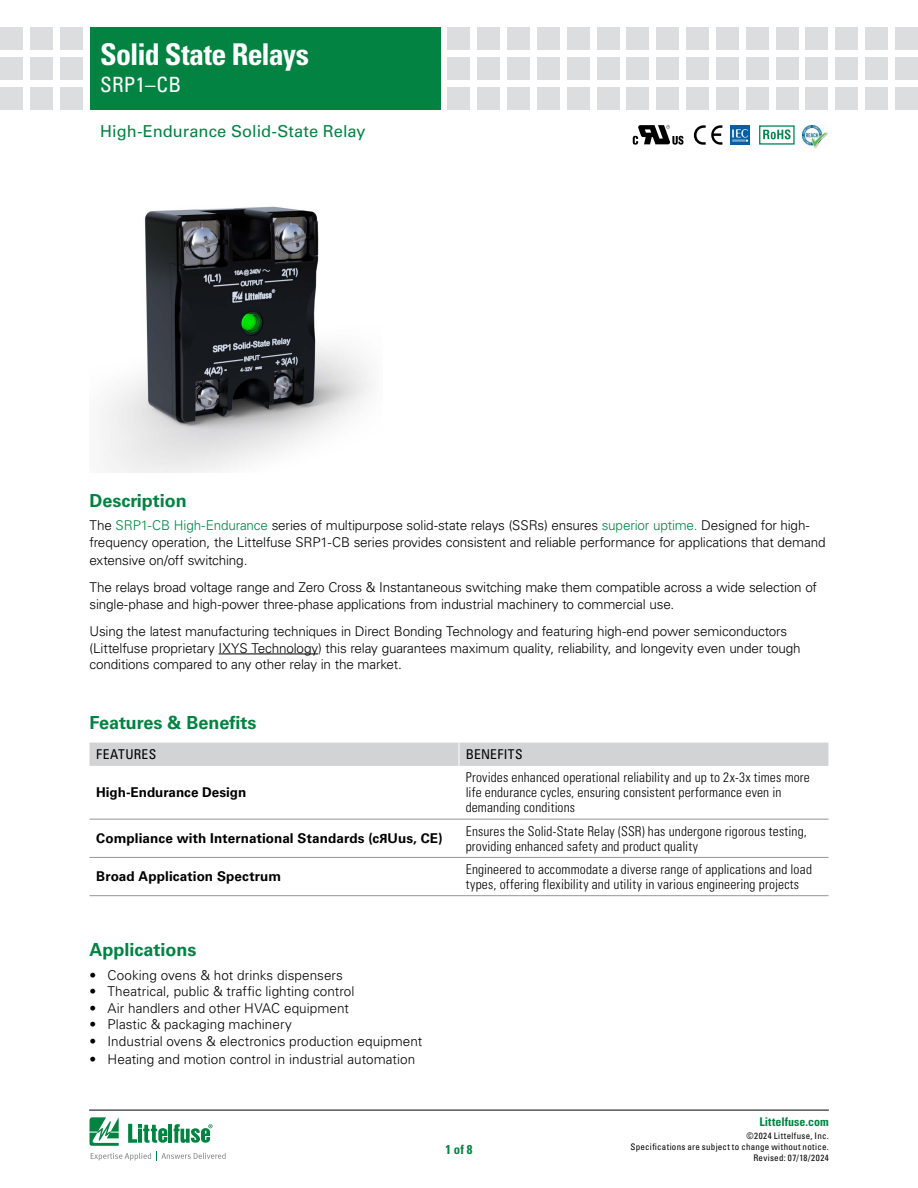
<style>
.page{position:relative;width:918px;height:1188px;background:#fff}
.page>*{position:absolute;margin:0;border:0;box-sizing:border-box;transform-origin:0 0}
.t1{font:700 condensed 30px "Univers LT Std";letter-spacing:-.025em;color:#fff}
.t2{font:condensed 21px "Univers LT Std";letter-spacing:.005em;color:#fff}
.FACTS_HEAD{font:700 18px "Univers LT Std";color:#028342}
.PRODUCT_SUBHEAD{font:16.5px "Univers LT Std";color:#028342}
.Body_1{font:300 13.5px/16.5px "Univers LT Std";letter-spacing:-.01em;color:#000}
.Benefit_column_text{font:300 condensed 13.5px/15px "Univers LT Std";letter-spacing:.01em;color:#000}
.Feature_column_text{font:700 13.5px "Univers LT Std";letter-spacing:.005em;color:#000}
.F___B_header_text{font:condensed 13.5px "Univers LT Std";letter-spacing:.025em;color:#000}
.t3{font:700 condensed 12.75px "Univers LT Std";color:#028342}
.t4{font:700 condensed 12px "Univers LT Std";letter-spacing:.005em;color:#028342}
.t5{font:condensed 9px/10.8px "Univers LT Std";letter-spacing:.03em;color:#000;text-align:right}
.s1{color:#028342}
.s2{font-family:"Myriad Pro"}
</style>
<div class="page">
<hr style="left:89px;top:1110px;width:740px;height:1px;background:#000">
<div style="left:90px;top:27px;width:351px;height:82px;background:#028342"></div>
<div style="left:60px;top:27px;width:23px;height:23px;background:#dcddde"></div>
<div style="left:60px;top:57px;width:23px;height:23px;background:#dcddde"></div>
<div style="left:60px;top:87px;width:23px;height:22px;background:#dcddde"></div>
<div style="left:30px;top:27px;width:23px;height:23px;background:#dcddde"></div>
<div style="left:30px;top:57px;width:23px;height:23px;background:#dcddde"></div>
<div style="left:30px;top:87px;width:23px;height:22px;background:#dcddde"></div>
<div style="left:0;top:27px;width:23px;height:23px;background:#dcddde"></div>
<div style="left:0;top:57px;width:23px;height:23px;background:#dcddde"></div>
<div style="left:0;top:87px;width:23px;height:22px;background:#dcddde"></div>
<div style="left:448px;top:27px;width:22px;height:23px;background:#dcddde"></div>
<div style="left:448px;top:57px;width:22px;height:23px;background:#dcddde"></div>
<div style="left:448px;top:87px;width:22px;height:22px;background:#dcddde"></div>
<div style="left:477px;top:27px;width:23px;height:23px;background:#dcddde"></div>
<div style="left:477px;top:57px;width:23px;height:23px;background:#dcddde"></div>
<div style="left:477px;top:87px;width:23px;height:22px;background:#dcddde"></div>
<div style="left:507px;top:27px;width:23px;height:23px;background:#dcddde"></div>
<div style="left:507px;top:57px;width:23px;height:23px;background:#dcddde"></div>
<div style="left:507px;top:87px;width:23px;height:22px;background:#dcddde"></div>
<div style="left:537px;top:27px;width:23px;height:23px;background:#dcddde"></div>
<div style="left:537px;top:57px;width:23px;height:23px;background:#dcddde"></div>
<div style="left:537px;top:87px;width:23px;height:22px;background:#dcddde"></div>
<div style="left:567px;top:27px;width:23px;height:23px;background:#dcddde"></div>
<div style="left:567px;top:57px;width:23px;height:23px;background:#dcddde"></div>
<div style="left:567px;top:87px;width:23px;height:22px;background:#dcddde"></div>
<div style="left:597px;top:27px;width:23px;height:23px;background:#dcddde"></div>
<div style="left:597px;top:57px;width:23px;height:23px;background:#dcddde"></div>
<div style="left:597px;top:87px;width:23px;height:22px;background:#dcddde"></div>
<div style="left:627px;top:27px;width:22px;height:23px;background:#dcddde"></div>
<div style="left:627px;top:57px;width:22px;height:23px;background:#dcddde"></div>
<div style="left:627px;top:87px;width:22px;height:22px;background:#dcddde"></div>
<div style="left:656px;top:27px;width:23px;height:23px;background:#dcddde"></div>
<div style="left:656px;top:57px;width:23px;height:23px;background:#dcddde"></div>
<div style="left:656px;top:87px;width:23px;height:22px;background:#dcddde"></div>
<div style="left:686px;top:27px;width:23px;height:23px;background:#dcddde"></div>
<div style="left:686px;top:57px;width:23px;height:23px;background:#dcddde"></div>
<div style="left:686px;top:87px;width:23px;height:22px;background:#dcddde"></div>
<div style="left:716px;top:27px;width:23px;height:23px;background:#dcddde"></div>
<div style="left:716px;top:57px;width:23px;height:23px;background:#dcddde"></div>
<div style="left:716px;top:87px;width:23px;height:22px;background:#dcddde"></div>
<div style="left:746px;top:27px;width:23px;height:23px;background:#dcddde"></div>
<div style="left:746px;top:57px;width:23px;height:23px;background:#dcddde"></div>
<div style="left:746px;top:87px;width:23px;height:22px;background:#dcddde"></div>
<div style="left:805px;top:27px;width:23px;height:23px;background:#dcddde"></div>
<div style="left:805px;top:57px;width:23px;height:23px;background:#dcddde"></div>
<div style="left:805px;top:87px;width:23px;height:22px;background:#dcddde"></div>
<div style="left:776px;top:27px;width:22px;height:23px;background:#dcddde"></div>
<div style="left:776px;top:57px;width:22px;height:23px;background:#dcddde"></div>
<div style="left:776px;top:87px;width:22px;height:22px;background:#dcddde"></div>
<div style="left:835px;top:27px;width:23px;height:23px;background:#dcddde"></div>
<div style="left:835px;top:57px;width:23px;height:23px;background:#dcddde"></div>
<div style="left:835px;top:87px;width:23px;height:22px;background:#dcddde"></div>
<div style="left:865px;top:27px;width:23px;height:23px;background:#dcddde"></div>
<div style="left:865px;top:57px;width:23px;height:23px;background:#dcddde"></div>
<div style="left:865px;top:87px;width:23px;height:22px;background:#dcddde"></div>
<div style="left:895px;top:27px;width:23px;height:23px;background:#dcddde"></div>
<div style="left:895px;top:57px;width:23px;height:23px;background:#dcddde"></div>
<div style="left:895px;top:87px;width:23px;height:22px;background:#dcddde"></div>
<svg style="left:90px;top:1117px;width:136px;height:44px"></svg>
<hr style="left:219px;top:654px;width:99px;height:1px;background:#000">
<div style="left:90px;top:743px;width:738px;height:23px;background:#d1d3d4"></div>
<hr style="left:90px;top:819px;width:369px;height:1px;background:#939598">
<hr style="left:459px;top:819px;width:369px;height:1px;background:#939598">
<hr style="left:90px;top:857px;width:369px;height:1px;background:#939598">
<hr style="left:459px;top:857px;width:369px;height:1px;background:#939598">
<hr style="left:90px;top:895px;width:369px;height:1px;background:#939598">
<hr style="left:459px;top:895px;width:369px;height:1px;background:#939598">
<img style="left:103px;top:206px;width:269px;height:267px">
<svg style="left:633px;top:125px;width:51px;height:20px"></svg>
<svg style="left:694px;top:125px;width:28px;height:20px"></svg>
<img style="left:730px;top:125px;width:20px;height:20px">
<svg style="left:763px;top:129px;width:28px;height:10px"></svg>
<img style="left:802px;top:125px;width:26px;height:23px">
<h1 class="t1" style="left:100px;top:36px;width:210px">Solid State Relays</h1>
<h2 class="t2" style="left:100px;top:71px;width:82px">SRP1–CB</h2>
<p class="PRODUCT_SUBHEAD" style="left:100px;top:122px;width:267px">High-Endurance Solid-State Relay</p>
<p class="FACTS_HEAD" style="left:90px;top:490px;width:99px">Description</p>
<p class="Body_1" style="left:90px;top:517px;width:738px">The <span class="s1">SRP1-CB High-Endurance</span> series of multipurpose solid-state relays (SSRs) ensures <span class="s1">superior uptime.</span> Designed for high&shy;frequency operation, the Littelfuse SRP1-CB series provides consistent and reliable performance for applications that demand</p>
<p class="Body_1" style="left:90px;top:552px;width:159px">extensive on/off switching.</p>
<p class="Body_1" style="left:90px;top:579px;width:729px">The relays broad voltage range and Zero Cross &amp; Instantaneous switching make them compatible across a wide selection of single-phase and high-power three-phase applications from industrial machinery to commercial use.</p>
<p class="Body_1" style="left:90px;top:623px;width:713px">Using the latest manufacturing techniques in Direct Bonding Technology and featuring high-end power semiconductors (Littelfuse proprietary IXYS Technology) this relay guarantees maximum quality, reliability, and longevity even under tough conditions compared to any other relay in the market.</p>
<p class="FACTS_HEAD" style="left:90px;top:712px;width:168px">Features &amp; Benefits</p>
<p class="F___B_header_text" style="left:96px;top:746px;width:61px">FEATURES</p>
<p class="F___B_header_text" style="left:466px;top:746px;width:58px">BENEFITS</p>
<p class="Feature_column_text" style="left:96px;top:785px;width:152px">High-Endurance Design</p>
<p class="Benefit_column_text" style="left:466px;top:770px;width:346px">Provides enhanced operational reliability and up to 2x-3x times more life endurance cycles, ensuring consistent performance even in demanding conditions</p>
<p class="Feature_column_text" style="left:96px;top:831px;width:348px">Compliance with International Standards (c<span class="s2">Я</span>Uus, CE)</p>
<p class="Benefit_column_text" style="left:466px;top:823px;width:343px">Ensures the Solid-State Relay (SSR) has undergone rigorous testing, providing enhanced safety and product quality</p>
<p class="Feature_column_text" style="left:96px;top:869px;width:186px">Broad Application Spectrum</p>
<p class="Benefit_column_text" style="left:466px;top:862px;width:348px">Engineered to accommodate a diverse range of applications and load types, offering flexibility and utility in various engineering projects</p>
<p class="FACTS_HEAD" style="left:90px;top:939px;width:109px">Applications</p>
<p class="Body_1" style="left:90px;top:967px;width:255px">• Cooking ovens &amp; hot drinks dispensers</p>
<p class="Body_1" style="left:90px;top:983px;width:266px">• Theatrical, public &amp; traffic lighting control</p>
<p class="Body_1" style="left:90px;top:1000px;width:261px">• Air handlers and other HVAC equipment</p>
<p class="Body_1" style="left:90px;top:1016px;width:204px">• Plastic &amp; packaging machinery</p>
<p class="Body_1" style="left:90px;top:1033px;width:334px">• Industrial ovens &amp; electronics production equipment</p>
<p class="Body_1" style="left:90px;top:1051px;width:327px">• Heating and motion control in industrial automation</p>
<p class="t3" style="left:445px;top:1142px;width:29px">1 of 8</p>
<p class="t4" style="left:759px;top:1115px;width:71px">Littelfuse.com</p>
<p class="t5" style="left:631px;top:1131px;width:200px">©2024 Littelfuse, Inc.<br>Specifications are subject to change without notice.<br>Revised: 07/18/2024</p>
</div>
